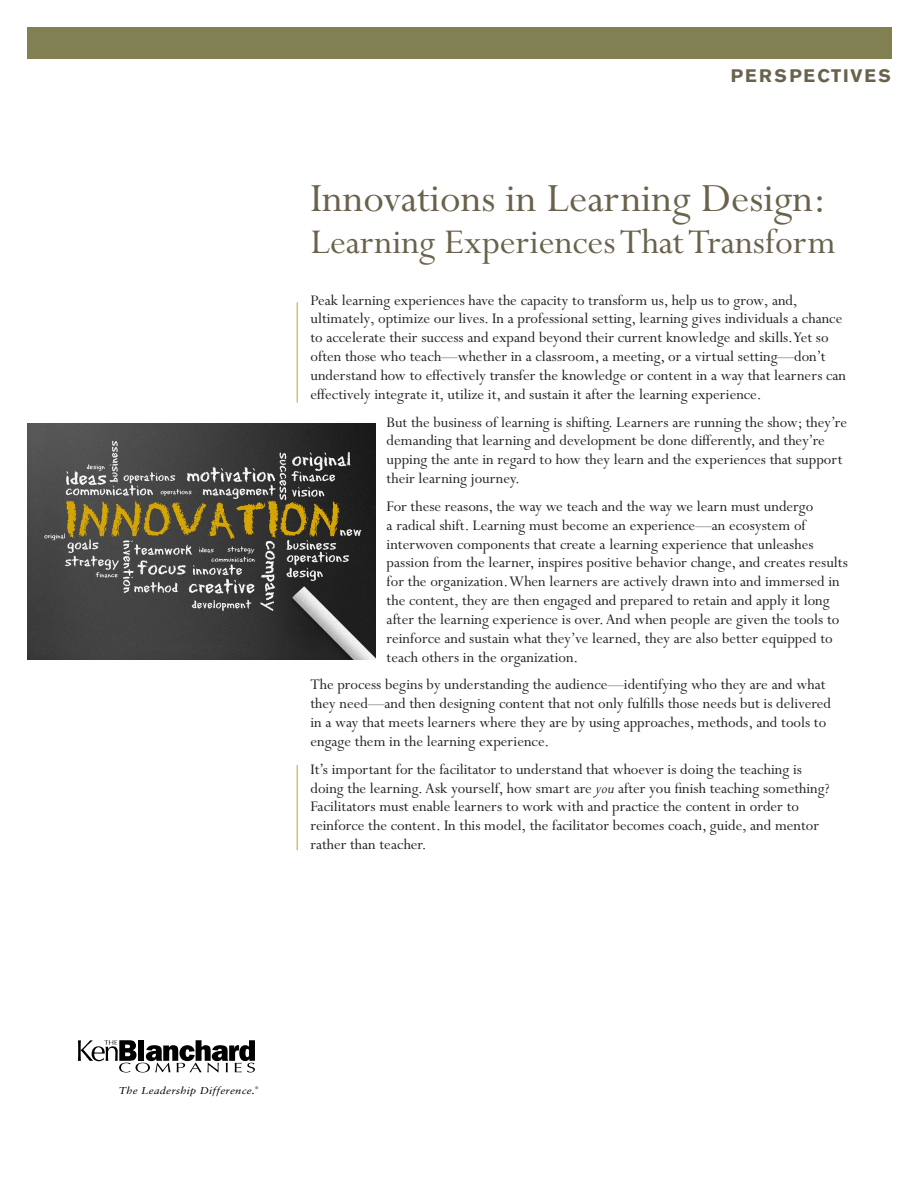
<style>
.page{position:relative;width:918px;height:1188px;background:#fff}
.page>*{position:absolute;margin:0;border:0;box-sizing:border-box;transform-origin:0 0}
.t1{font:45px "Perpetua Std";color:#6a624c}
.t2{font:39px "Perpetua Std";color:#6a624c}
.t3{font:700 18px "Akzidenz Grotesk BE";letter-spacing:.1em;color:#6a624c}
.t4{font:16.5px/18.9px "Perpetua Std";color:#231f20}
.t5{font:italic 10.05px "Sabon LT Std";letter-spacing:.02em;color:#000;scale:1.11 1}
.t6{font:italic 3.75px "Sabon LT Std";color:#000;scale:1.11 1}
.s1{font-family:"Times New Roman"}
.s2{font-style:italic}
</style>
<div class="page">
<svg style="left:78px;top:1040px;width:177px;height:33px"></svg>
<hr style="left:297px;top:765px;width:1px;height:85px;background:#bda22f">
<hr style="left:297px;top:302px;width:1px;height:101px;background:#bda22f">
<div style="left:27px;top:27px;width:864px;height:31px;background:#818053"></div>
<img style="left:27px;top:423px;width:348px;height:237px">
<p class="t3" style="left:731px;top:65px;width:162px">PERSPECTIVES</p>
<h1 class="t1" style="left:310px;top:175px;width:517px">Innovations in Learning Design:</h1>
<h2 class="t2" style="left:310px;top:222px;width:527px">Learning Experiences That Transform</h2>
<p class="t4" style="left:310px;top:291px;width:537px">Peak learning experiences have the capacity to transform us, help us to grow<span class="s1">,</span> and<span class="s1">, </span>ultimately<span class="s1">,</span> optimize our lives. In a professional setting, learning gives individuals a chance to accelerate their success and expand beyond their current knowledge and skills. Yet so often those who teach—whether in a classroom, a meeting, or a virtual setting—don’t understand how to effectively transfer the knowledge or content in a way that learners can effectively integrate it<span class="s1">,</span> utilize it, and sustain it after the learning experience<span class="s1">.</span></p>
<p class="t4" style="left:387px;top:413px;width:462px">But the business of learning is shifting. Learners are running the show; they’re demanding that learning and development be done differently, and they’re upping the ante in regard to how they learn and the experiences that support their learning journey.</p>
<p class="t4" style="left:387px;top:497px;width:463px">For these reasons, the way we teach and the way we learn must undergo<br>a radical shift. Learning must become an experience—an ecosystem of interwoven components that create a learning experience that unleashes passion from the learner, inspires positive behavior change, and creates results for the organization. When learners are actively drawn into and immersed in the content<span class="s1">,</span> they are then engaged and prepared to retain and apply it long after the learning experience is over. And when people are given the tools to reinforce and sustain what they’ve learned<span class="s1">,</span> they are also better equipped to teach others in the organization.</p>
<p class="t4" style="left:310px;top:676px;width:522px">The process begins by understanding the audience—identifying who they are and what they need—and then designing content that not only fulfills those needs but is delivered in a way that meets learners where they are by using approaches, methods, and tools to engage them in the learning experience.</p>
<p class="t4" style="left:310px;top:760px;width:521px">It’s important for the facilitator to understand that whoever is doing the teaching is doing the learning<span class="s1">.</span> Ask yourself, how smart are <span class="s2">you</span> after you finish teaching something?<br>Facilitators must enable learners to work with and practice the content in order to reinforce the content. In this model<span class="s1">,</span> the facilitator becomes coach, guide<span class="s1">,</span> and mentor rather than teacher.</p>
<p class="t5" style="left:119px;top:1084px;width:124px">The Leadership Difference.</p>
<p class="t6" style="left:255px;top:1086px;width:5px">®</p>
</div>
